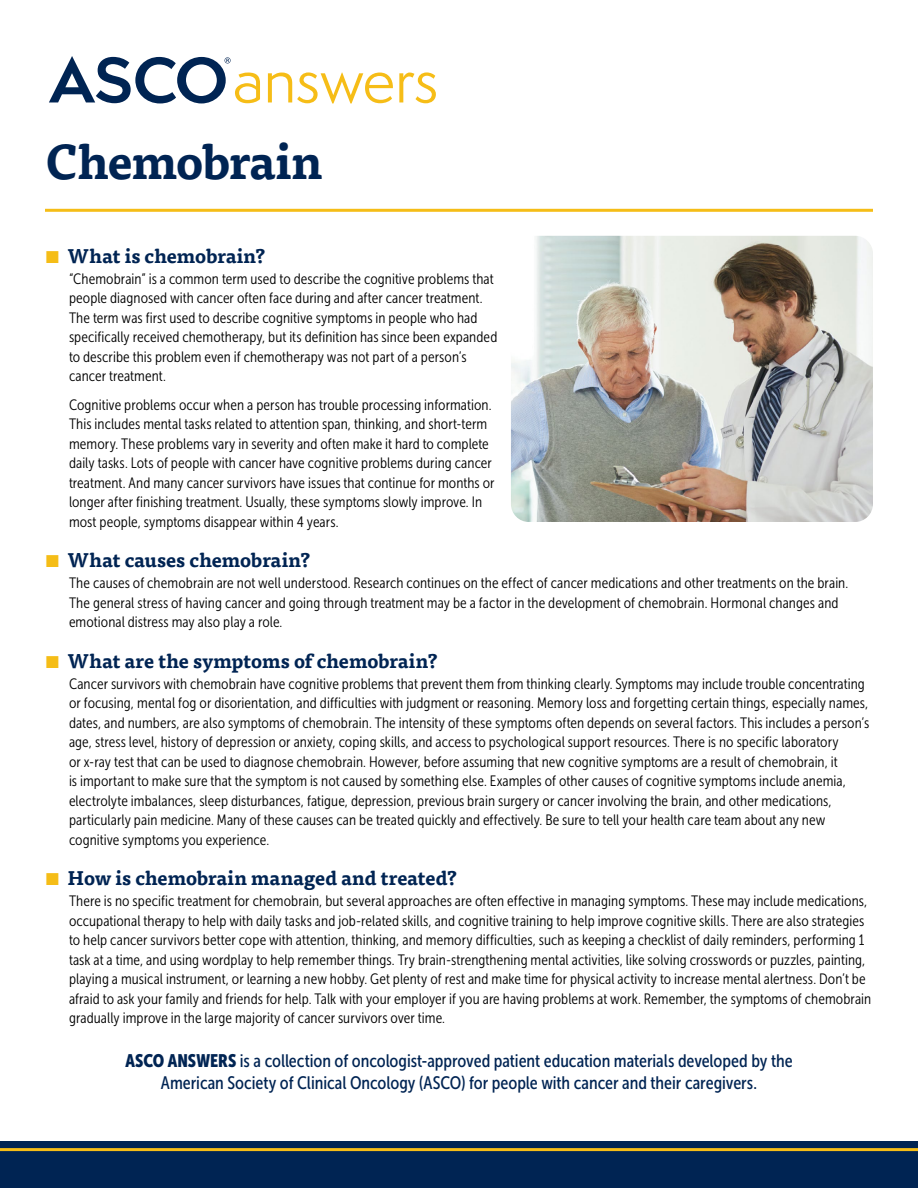
<style>
.page{position:relative;width:918px;height:1188px;background:#fff}
.page>*{position:absolute;margin:0;border:0;box-sizing:border-box;transform-origin:0 0}
.t1{font:700 48px "Tisa Pro";letter-spacing:-.02em;color:#002453}
.header_2{font:700 19.5px "Tisa Pro";letter-spacing:-.005em;color:#002453}
.t2{font:18px/22.5px "Museo Sans Cond 500";letter-spacing:-.005em;color:#002453;text-align:center}
.main_text_under_head{font:15px/19.5px "Museo Sans Cond 300";letter-spacing:.005em;color:#000}
.s1{font-family:"Museo Sans Cond 900"}
</style>
<div class="page">
<svg style="left:49px;top:56px;width:211px;height:47px"></svg>
<svg style="left:268px;top:72px;width:125px;height:32px"></svg>
<svg style="left:399px;top:72px;width:37px;height:31px"></svg>
<div style="left:0;top:1141px;width:918px;height:47px;background:#002453"></div>
<hr style="left:0;top:1148px;width:918px;height:3px;background:#f5bd17">
<hr style="left:45px;top:209px;width:828px;height:3px;background:#f5bd17">
<img style="left:511px;top:236px;width:362px;height:286px">
<h1 class="t1" style="left:45px;top:123px;width:279px">Chemobrain</h1>
<h2 class="header_2" style="left:68px;top:240px;width:200px">What is chemobrain?</h2>
<p class="main_text_under_head" style="left:69px;top:269px;width:430px">“Chemobrain” is a common term used to describe the cognitive problems that people diagnosed with cancer often face during and after cancer treatment.<br>The term was first used to describe cognitive symptoms in people who had specifically received chemotherapy, but its definition has since been expanded to describe this problem even if chemotherapy was not part of a person’s cancer treatment.</p>
<p class="main_text_under_head" style="left:69px;top:395px;width:427px">Cognitive problems occur when a person has trouble processing information.<br>This includes mental tasks related to attention span, thinking, and short-term memory. These problems vary in severity and often make it hard to complete daily tasks. Lots of people with cancer have cognitive problems during cancer treatment. And many cancer survivors have issues that continue for months or longer after finishing treatment. Usually, these symptoms slowly improve. In most people, symptoms disappear within 4 years.</p>
<h2 class="header_2" style="left:68px;top:544px;width:245px">What causes chemobrain?</h2>
<p class="main_text_under_head" style="left:69px;top:573px;width:781px">The causes of chemobrain are not well understood. Research continues on the effect of cancer medications and other treatments on the brain.<br>The general stress of having cancer and going through treatment may be a factor in the development of chemobrain. Hormonal changes and emotional distress may also play a role.</p>
<h2 class="header_2" style="left:68px;top:645px;width:372px">What are the symptoms of chemobrain?</h2>
<p class="main_text_under_head" style="left:69px;top:674px;width:802px">Cancer survivors with chemobrain have cognitive problems that prevent them from thinking clearly. Symptoms may include trouble concentrating or focusing, mental fog or disorientation, and difficulties with judgment or reasoning. Memory loss and forgetting certain things, especially names, dates, and numbers, are also symptoms of chemobrain. The intensity of these symptoms often depends on several factors. This includes a person’s age, stress level, history of depression or anxiety, coping skills, and access to psychological support resources. There is no specific laboratory<br>or x-ray test that can be used to diagnose chemobrain. However, before assuming that new cognitive symptoms are a result of chemobrain, it<br>is important to make sure that the symptom is not caused by something else. Examples of other causes of cognitive symptoms include anemia, electrolyte imbalances, sleep disturbances, fatigue, depression, previous brain surgery or cancer involving the brain, and other medications, particularly pain medicine. Many of these causes can be treated quickly and effectively. Be sure to tell your health care team about any new cognitive symptoms you experience.</p>
<h2 class="header_2" style="left:68px;top:862px;width:391px">How is chemobrain managed and treated?</h2>
<p class="main_text_under_head" style="left:69px;top:891px;width:804px">There is no specific treatment for chemobrain, but several approaches are often effective in managing symptoms. These may include medications, occupational therapy to help with daily tasks and job-related skills, and cognitive training to help improve cognitive skills. There are also strategies to help cancer survivors better cope with attention, thinking, and memory difficulties, such as keeping a checklist of daily reminders, performing 1 task at a time, and using wordplay to help remember things. Try brain-strengthening mental activities, like solving crosswords or puzzles, painting, playing a musical instrument, or learning a new hobby. Get plenty of rest and make time for physical activity to increase mental alertness. Don’t be afraid to ask your family and friends for help. Talk with your employer if you are having problems at work. Remember, the symptoms of chemobrain gradually improve in the large majority of cancer survivors over time.</p>
<p class="t2" style="left:125px;top:1049px;width:669px"><span class="s1">ASCO ANSWERS</span> is a collection of oncologist-approved patient education materials developed by the<br>American Society of Clinical Oncology (ASCO) for people with cancer and their caregivers.</p>
</div>
